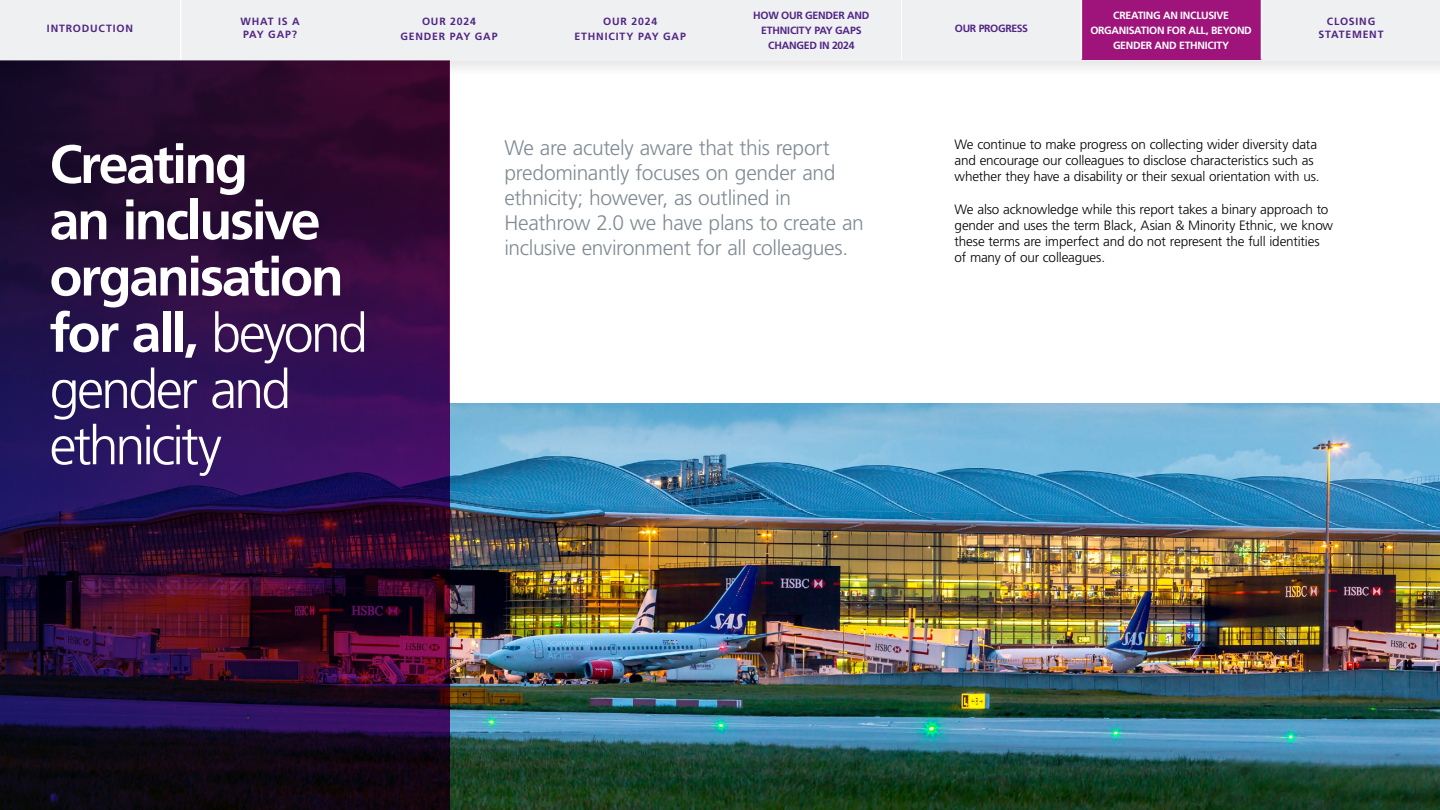
<style>
.page{position:relative;width:1440px;height:810px;background:#fff}
.page>*{position:absolute;margin:0;border:0;box-sizing:border-box;transform-origin:0 0}
.Large_title{font:700 54px/56.2px "Frutiger LT Pro";letter-spacing:-.045em;color:#fff}
.Intro_copy{font:300 21px/25.2px "Frutiger LT Pro";letter-spacing:-.015em;color:#808b94}
.t1{font:300 13.5px/16.2px "Frutiger LT Pro";letter-spacing:-.01em;color:#000}
.Large_title-2{font:700 10.5px/12.6px "Frutiger LT Pro";letter-spacing:.065em;color:#522583;text-align:center}
.Large_title-3{font:700 10.5px/15px "Frutiger LT Pro";letter-spacing:-.03em;color:#fff;text-align:center}
.Large_title-4{font:700 10.5px/15px "Frutiger LT Pro";letter-spacing:-.025em;color:#522583;text-align:center}
.Large_title-5{font:700 10.5px "Frutiger LT Pro";letter-spacing:-.03em;color:#522583}
.s1{font-weight:300}
</style>
<div class="page">
<img style="left:450px;top:403px;width:990px;height:406px">
<svg style="left:0;top:670px;width:450px;height:140px;background:#170a24"></svg>
<svg style="left:0;top:84px;width:450px;height:586px;background:#2d0c3d"></svg>
<svg style="left:0;top:60px;width:1440px;height:24px"></svg>
<div style="left:181px;top:0;width:180px;height:59px;background:#eef0f2"></div>
<div style="left:1261px;top:0;width:179px;height:59px;background:#eef0f2"></div>
<div style="left:901px;top:0;width:180px;height:59px;background:#eef0f2"></div>
<div style="left:1081px;top:0;width:180px;height:59px;background:#9e147a"></div>
<div style="left:0;top:0;width:180px;height:59px;background:#eef0f2"></div>
<hr style="left:180px;top:0;width:2px;height:60px;background:#fff">
<hr style="left:901px;top:0;width:1px;height:60px;background:#fff">
<hr style="left:1081px;top:0;width:1px;height:60px;background:#fff">
<hr style="left:360px;top:0;width:2px;height:60px;background:#fff">
<hr style="left:1261px;top:0;width:1px;height:60px;background:#fff">
<div style="left:361px;top:0;width:180px;height:59px;background:#eef0f2"></div>
<div style="left:541px;top:0;width:180px;height:59px;background:#eef0f2"></div>
<div style="left:721px;top:0;width:180px;height:59px;background:#eef0f2"></div>
<p class="Large_title-2" style="left:47px;top:22px;width:88px">INTRODUCTION</p>
<p class="Large_title-2" style="left:400px;top:14px;width:99px;line-height:15px">OUR 2024<br>GENDER PAY GAP</p>
<p class="Large_title-2" style="left:603px;top:15px;width:55px">OUR 2024</p>
<p class="Large_title-2" style="left:240px;top:15px;width:61px">WHAT IS A</p>
<p class="Large_title-2" style="left:243px;top:28px;width:55px">PAY GAP?</p>
<p class="Large_title-2" style="left:575px;top:30px;width:113px">ETHNICITY PAY GAP</p>
<p class="Large_title-4" style="left:753px;top:8px;width:118px">HOW OUR GENDER AND<br>ETHNICITY PAY GAPS<br>CHANGED IN 2024</p>
<p class="Large_title-5" style="left:955px;top:23px;width:75px">OUR PROGRESS</p>
<p class="Large_title-3" style="left:1090px;top:8px;width:163px">CREATING AN INCLUSIVE<br>ORGANISATION FOR ALL, BEYOND<br>GENDER AND ETHNICITY</p>
<p class="Large_title-2" style="left:1319px;top:15px;width:67px">CLOSING<br>STATEMENT</p>
<p class="Large_title" style="left:50px;top:136px;width:320px">Creating<br>an inclusive organisation for all, <span class="s1">beyond gender and ethnicity</span></p>
<p class="Intro_copy" style="left:504px;top:135px;width:361px">We are acutely aware that this report predominantly focuses on gender and ethnicity; however, as outlined in Heathrow 2.0 we have plans to create an inclusive environment for all colleagues.</p>
<p class="t1" style="left:955px;top:136px;width:367px">We continue to make progress on collecting wider diversity data and encourage our colleagues to disclose characteristics such as whether they have a disability or their sexual orientation with us.</p>
<p class="t1" style="left:955px;top:201px;width:380px">We also acknowledge while this report takes a binary approach to gender and uses the term Black, Asian &amp; Minority Ethnic, we know these terms are imperfect and do not represent the full identities of many of our colleagues.</p>
</div>
